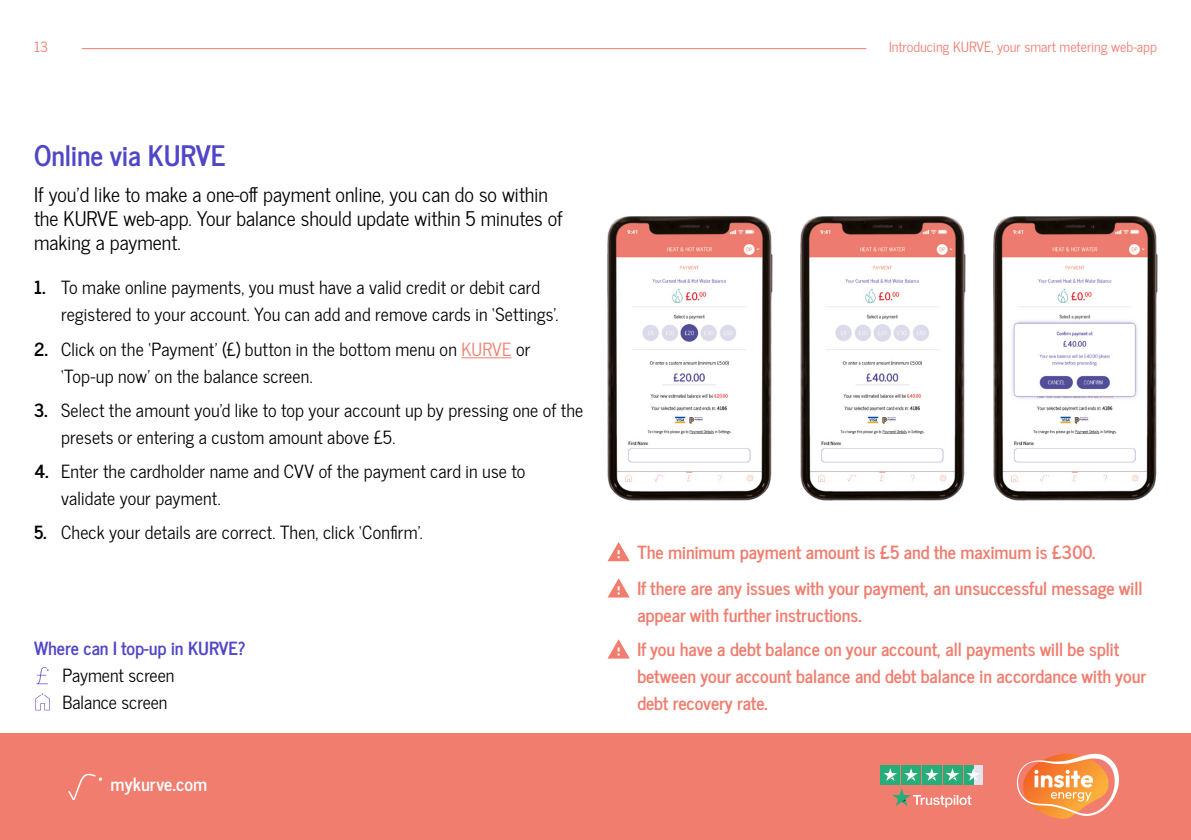
<style>
.page{position:relative;width:1191px;height:840px;background:#fff}
.page>*{position:absolute;margin:0;border:0;box-sizing:border-box;transform-origin:0 0}
.t1{font:700 28px "News Cycle";color:#5046c8}
.t2{font:20px/24px "News Cycle";color:#000}
.t3{font:18px/27px "News Cycle";letter-spacing:.01em;color:#000}
.t4{font:700 18px/27px "News Cycle";color:#f07d6e}
.t5{font:700 18px "News Cycle";color:#5046c8}
.t6{font:700 18px "News Cycle";letter-spacing:.005em;color:#fff}
.t7{font:700 18px "News Cycle";color:#000}
.t8{font:14px "News Cycle";color:#f07d6e}
.s1{color:#f07d6e}
.s2{font-weight:700}
</style>
<div class="page">
<div style="left:0;top:732px;width:1191px;height:107px;background:#f07d6e"></div>
<svg style="left:1017px;top:753px;width:102px;height:65px"></svg>
<svg style="left:892px;top:788px;width:79px;height:19px"></svg>
<div style="left:973px;top:764px;width:9px;height:19px;background:#e5e3ed"></div>
<div style="left:963px;top:764px;width:10px;height:19px;background:#27ad7a"></div>
<div style="left:880px;top:764px;width:20px;height:19px;background:#27ad7a"></div>
<div style="left:901px;top:764px;width:19px;height:19px;background:#27ad7a"></div>
<div style="left:922px;top:764px;width:19px;height:19px;background:#27ad7a"></div>
<div style="left:943px;top:764px;width:19px;height:19px;background:#27ad7a"></div>
<svg style="left:884px;top:768px;width:13px;height:12px"></svg>
<svg style="left:904px;top:768px;width:13px;height:12px"></svg>
<svg style="left:925px;top:768px;width:13px;height:12px"></svg>
<svg style="left:946px;top:768px;width:13px;height:12px"></svg>
<svg style="left:966px;top:767px;width:13px;height:13px"></svg>
<svg style="left:68px;top:773px;width:34px;height:26px"></svg>
<hr style="left:82px;top:48px;width:784px;height:1px;background:#f07d6e">
<img style="left:607px;top:216px;width:166px;height:285px">
<img style="left:800px;top:216px;width:166px;height:285px">
<img style="left:993px;top:216px;width:165px;height:285px">
<svg style="left:607px;top:542px;width:23px;height:19px"></svg>
<svg style="left:608px;top:578px;width:22px;height:19px"></svg>
<hr style="left:461px;top:357px;width:50px;height:1px;background:#f07d6e">
<svg style="left:36px;top:667px;width:13px;height:16px"></svg>
<svg style="left:35px;top:693px;width:15px;height:17px"></svg>
<svg style="left:608px;top:639px;width:22px;height:19px"></svg>
<p class="t8" style="left:34px;top:34px;width:16px">13</p>
<p class="t8" style="left:889px;top:34px;width:269px">Introducing KURVE, your smart metering web-app</p>
<h1 class="t1" style="left:34px;top:130px;width:193px">Online via KURVE</h1>
<p class="t2" style="left:34px;top:182px;width:530px">If you’d like to make a one-off payment online, you can do so within the KURVE web-app. Your balance should update within 5 minutes of making a payment.</p>
<p class="t7" style="left:34px;top:271px;width:13px">1.</p>
<p class="t3" style="left:61px;top:273px;width:499px">To make online payments, you must have a valid credit or debit card registered to your account. You can add and remove cards in ‘Settings’.</p>
<p class="t7" style="left:34px;top:333px;width:15px">2.</p>
<p class="t3" style="left:61px;top:334px;width:471px">Click on the ‘Payment’ (£) button in the bottom menu on <span class="s1">KURVE</span> or ‘Top-up now’ on the balance screen.</p>
<p class="t7" style="left:34px;top:394px;width:15px">3.</p>
<p class="t3" style="left:61px;top:395px;width:524px">Select the amount you’d like to top your account up by pressing one of the presets or entering a custom amount above £5.</p>
<p class="t7" style="left:34px;top:454px;width:16px">4.</p>
<p class="t3" style="left:61px;top:456px;width:466px">Enter the cardholder name and CVV of the payment card in use to validate your payment.</p>
<p class="t3" style="left:34px;top:517px;width:390px"><span class="s2">5.</span> Check your details are correct. Then, click ‘Confirm’.</p>
<p class="t5" style="left:34px;top:632px;width:213px">Where can I top-up in KURVE?</p>
<p class="t3" style="left:62px;top:660px;width:113px">Payment screen<br>Balance screen</p>
<p class="t6" style="left:111px;top:768px;width:98px">mykurve.com</p>
<p class="t4" style="left:637px;top:532px;width:506px;line-height:36.2px">The minimum payment amount is £5 and the maximum is £300.<br>If there are any issues with your payment, an unsuccessful message will</p>
<p class="t4" style="left:637px;top:600px;width:226px">appear with further instructions.</p>
<p class="t4" style="left:637px;top:634px;width:510px">If you have a debt balance on your account, all payments will be split between your account balance and debt balance in accordance with your debt recovery rate.</p>
</div>
